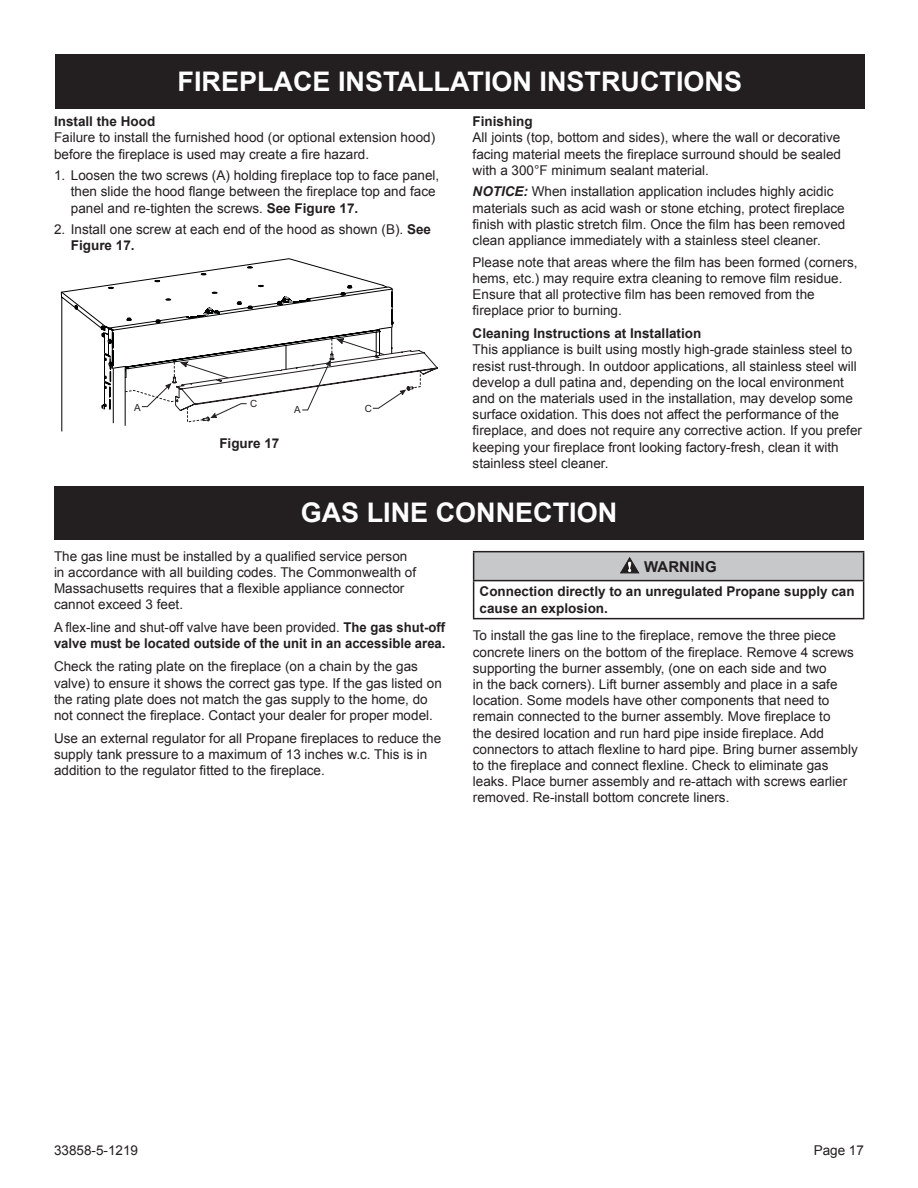
<style>
.page{position:relative;width:918px;height:1188px;background:#fff}
.page>*{position:absolute;margin:0;border:0;box-sizing:border-box;transform-origin:0 0}
.t1{font:700 27px "Arial";color:#fff}
.t2{font:700 15px "Arial";color:#231f20}
.t3{font:13.5px/16.2px "Arial";color:#231f20}
.t4{font:700 13.5px/16.2px "Arial";color:#231f20}
.t5{font:9.9px "Arial";color:#231f20}
.s1{font-weight:700}
.s2{font-weight:700;font-style:italic}
.s3{font-weight:400}
</style>
<div class="page">
<div style="left:55px;top:54px;width:810px;height:55px;background:#231f20"></div>
<svg style="left:61px;top:259px;width:323px;height:173px"></svg>
<svg style="left:61px;top:289px;width:323px;height:137px"></svg>
<svg style="left:75px;top:285px;width:363px;height:137px"></svg>
<div style="left:54px;top:486px;width:810px;height:53px;background:#231f20"></div>
<div style="left:474px;top:552px;width:390px;height:29px;background:#c7c8ca"></div>
<hr style="left:473px;top:551px;width:391px;height:1px;background:#231f20">
<svg style="left:473px;top:552px;width:1px;height:28px"></svg>
<svg style="left:863px;top:552px;width:1px;height:28px"></svg>
<hr style="left:473px;top:580px;width:391px;height:1px;background:#231f20">
<hr style="left:473px;top:581px;width:1px;height:37px;background:#231f20">
<hr style="left:863px;top:581px;width:1px;height:37px;background:#231f20">
<hr style="left:473px;top:618px;width:391px;height:1px;background:#231f20">
<svg style="left:621px;top:558px;width:18px;height:15px"></svg>
<h1 class="t1" style="left:178px;top:64px;width:566px">FIREPLACE INSTALLATION INSTRUCTIONS</h1>
<p class="t4" style="left:54px;top:114px;width:103px">Install the Hood</p>
<p class="t3" style="left:54px;top:130px;width:383px">Failure to install the furnished hood (or optional extension hood) before the fireplace is used may create a fire hazard.</p>
<p class="t3" style="left:71px;top:168px;width:370px;text-indent:-17px">1. Loosen the two screws (A) holding fireplace top to face panel, then slide the hood flange between the fireplace top and face panel and re-tighten the screws. <span class="s1">See Figure 17.</span></p>
<p class="t3" style="left:71px;top:222px;width:362px;text-indent:-17px">2. Install one screw at each end of the hood as shown (B). <span class="s1">See<br>Figure 17.</span></p>
<p class="t5" style="left:134px;top:401px;width:8px">A</p>
<p class="t5" style="left:250px;top:398px;width:9px">C</p>
<p class="t4" style="left:219px;top:436px;width:62px">Figure 17</p>
<p class="t5" style="left:294px;top:404px;width:8px">A</p>
<p class="t5" style="left:365px;top:403px;width:9px">C</p>
<p class="t4" style="left:473px;top:114px;width:62px">Finishing</p>
<p class="t3" style="left:473px;top:130px;width:370px;text-align:justify">All joints (top, bottom and sides), where the wall or decorative facing material meets the fireplace surround should be sealed with a 300°F minimum sealant material.</p>
<p class="t3" style="left:473px;top:184px;width:374px"><span class="s2">NOTICE:</span> When installation application includes highly acidic materials such as acid wash or stone etching, protect fireplace finish with plastic stretch film. Once the film has been removed clean appliance immediately with a stainless steel cleaner.</p>
<p class="t3" style="left:473px;top:254px;width:386px">Please note that areas where the film has been formed (corners, hems, etc.) may require extra cleaning to remove film residue.<br>Ensure that all protective film has been removed from the fireplace prior to burning.</p>
<p class="t4" style="left:473px;top:326px;width:230px">Cleaning Instructions at Installation</p>
<p class="t3" style="left:473px;top:342px;width:391px">This appliance is built using mostly high-grade stainless steel to resist rust-through. In outdoor applications, all stainless steel will develop a dull patina and, depending on the local environment and on the materials used in the installation, may develop some surface oxidation. This does not affect the performance of the fireplace, and does not require any corrective action. If you prefer keeping your fireplace front looking factory-fresh, clean it with stainless steel cleaner.</p>
<h1 class="t1" style="left:301px;top:495px;width:318px">GAS LINE CONNECTION</h1>
<p class="t3" style="left:54px;top:548px;width:364px">The gas line must be installed by a qualified service person in accordance with all building codes. The Commonwealth of Massachusetts requires that a flexible appliance connector cannot exceed 3 feet.</p>
<p class="t4" style="left:54px;top:620px;width:393px"><span class="s3">A flex-line and shut-off valve have been provided.</span> The gas shut-off valve must be located outside of the unit in an accessible area.</p>
<p class="t3" style="left:54px;top:659px;width:389px">Check the rating plate on the fireplace (on a chain by the gas valve) to ensure it shows the correct gas type. If the gas listed on the rating plate does not match the gas supply to the home, do not connect the fireplace. Contact your dealer for proper model.</p>
<p class="t3" style="left:54px;top:730px;width:389px">Use an external regulator for all Propane fireplaces to reduce the supply tank pressure to a maximum of 13 inches w.c. This is in addition to the regulator fitted to the fireplace.</p>
<p class="t2" style="left:644px;top:556px;width:74px">WARNING</p>
<p class="t4" style="left:480px;top:584px;width:377px">Connection directly to an unregulated Propane supply can cause an explosion.</p>
<p class="t3" style="left:473px;top:628px;width:386px">To install the gas line to the fireplace, remove the three piece concrete liners on the bottom of the fireplace. Remove 4 screws supporting the burner assembly, (one on each side and two<br>in the back corners). Lift burner assembly and place in a safe location. Some models have other components that need to remain connected to the burner assembly. Move fireplace to<br>the desired location and run hard pipe inside fireplace. Add connectors to attach flexline to hard pipe. Bring burner assembly to the fireplace and connect flexline. Check to eliminate gas leaks. Place burner assembly and re-attach with screws earlier removed. Re-install bottom concrete liners.</p>
<p class="t3" style="left:54px;top:1143px;width:86px">33858-5-1219</p>
<p class="t3" style="left:814px;top:1143px;width:52px">Page 17</p>
</div>
